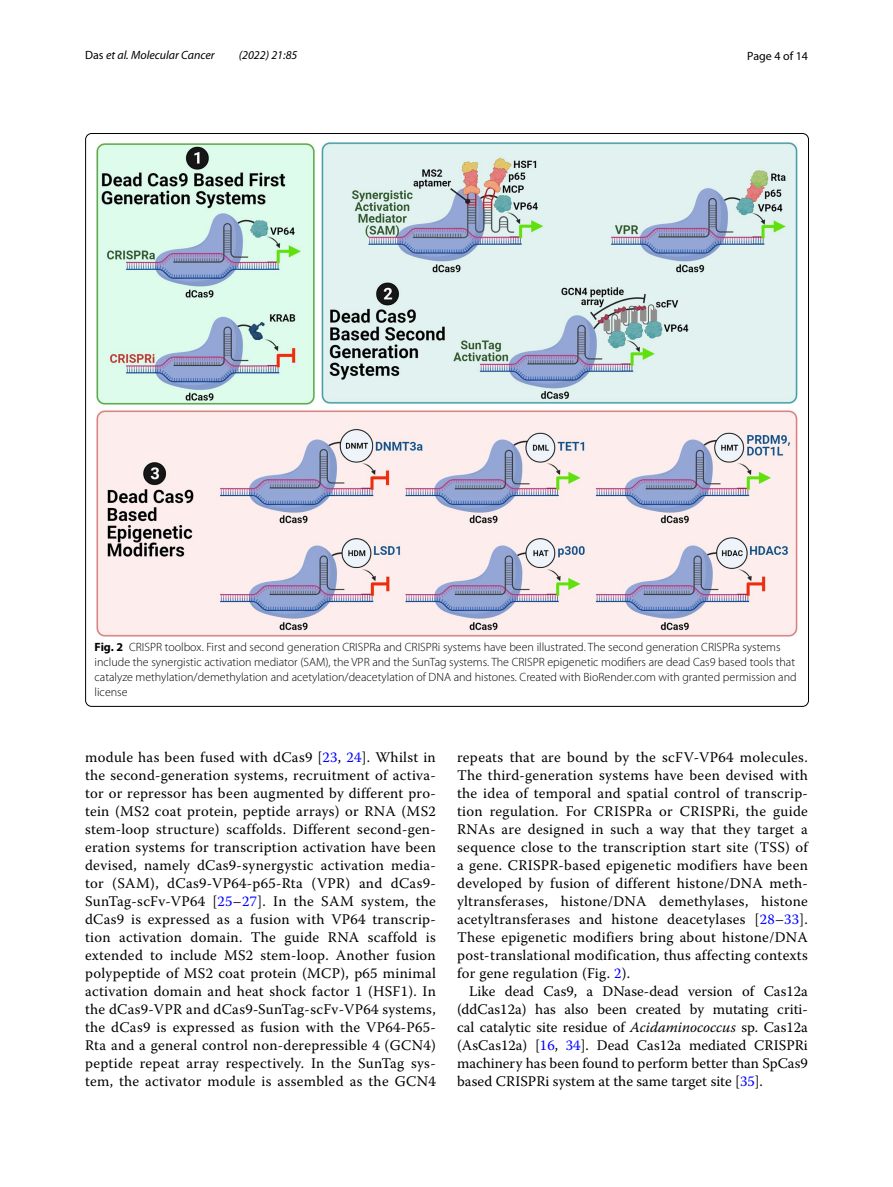
<style>
.page{position:relative;width:893px;height:1187px;background:#fff}
.page>*{position:absolute;margin:0;border:0;box-sizing:border-box;transform-origin:0 0}
.t1{font:14.7px/18px "Warnock Pro";letter-spacing:.015em;color:#000;text-align:justify}
.t2{font:300 12px/15px "Myriad Pro";color:#000}
.t3{font:italic 12px "Myriad Pro";color:#000}
.t4{font:12px "Myriad Pro";color:#000}
.s1{font-style:normal}
.s2{font-weight:700}
.s3{color:#00f}
.s4{font-style:italic}
</style>
<div class="page">
<img style="left:97px;top:142px;width:700px;height:494px">
<p class="t3" style="left:85px;top:48px;width:131px"><span class="s1">Das</span> et al. Molecular Cancer</p>
<p class="t3" style="left:239px;top:48px;width:60px">(2022) 21:85</p>
<p class="t4" style="left:747px;top:48px;width:62px">Page 4 of 14</p>
<p class="t2" style="left:95px;top:639px;width:703px"><span class="s2">Fig. 2</span> CRISPR toolbox. First and second generation CRISPRa and CRISPRi systems have been illustrated. The second generation CRISPRa systems include the synergistic activation mediator (SAM), the VPR and the SunTag systems. The CRISPR epigenetic modifiers are dead Cas9 based tools that catalyze methylation/demethylation and acetylation/deacetylation of DNA and histones. Created with BioRender.com with granted permission and license</p>
<p class="t1" style="left:85px;top:748px;width:352px">module has been fused with dCas9 [<span class="s3">23</span>, <span class="s3">24</span>]. Whilst in the second-generation systems, recruitment of activa&shy;tor or repressor has been augmented by different pro&shy;tein (MS2 coat protein, peptide arrays) or RNA (MS2 stem-loop structure) scaffolds. Different second-gen&shy;eration systems for transcription activation have been devised, namely dCas9-synergystic activation media&shy;tor (SAM), dCas9-VP64-p65-Rta (VPR) and dCas9- SunTag-scFv-VP64 [<span class="s3">25</span>–<span class="s3">27</span>]. In the SAM system, the dCas9 is expressed as a fusion with VP64 transcrip&shy;tion activation domain. The guide RNA scaffold is extended to include MS2 stem-loop. Another fusion polypeptide of MS2 coat protein (MCP), p65 minimal activation domain and heat shock factor 1 (HSF1). In the dCas9-VPR and dCas9-SunTag-scFv-VP64 systems, the dCas9 is expressed as fusion with the VP64-P65- Rta and a general control non-derepressible 4 (GCN4) peptide repeat array respectively. In the SunTag sys&shy;tem, the activator module is assembled as the GCN4</p>
<p class="t1" style="left:457px;top:748px;width:352px">repeats that are bound by the scFV-VP64 molecules.<br>The third-generation systems have been devised with the idea of temporal and spatial control of transcrip&shy;tion regulation. For CRISPRa or CRISPRi, the guide RNAs are designed in such a way that they target a sequence close to the transcription start site (TSS) of a gene. CRISPR-based epigenetic modifiers have been developed by fusion of different histone/DNA meth&shy;yltransferases, histone/DNA demethylases, histone acetyltransferases and histone deacetylases [<span class="s3">28</span>–<span class="s3">33</span>].<br>These epigenetic modifiers bring about histone/DNA post-translational modification, thus affecting contexts for gene regulation (Fig. <span class="s3">2</span>).</p>
<p class="t1" style="left:457px;top:982px;width:352px;text-indent:12px">Like dead Cas9, a DNase-dead version of Cas12a (ddCas12a) has also been created by mutating criti&shy;cal catalytic site residue of <span class="s4">Acidaminococcus</span> sp. Cas12a (AsCas12a) [<span class="s3">16</span>, <span class="s3">34</span>]. Dead Cas12a mediated CRISPRi machinery has been found to perform better than SpCas9 based CRISPRi system at the same target site [<span class="s3">35</span>].</p>
</div>
